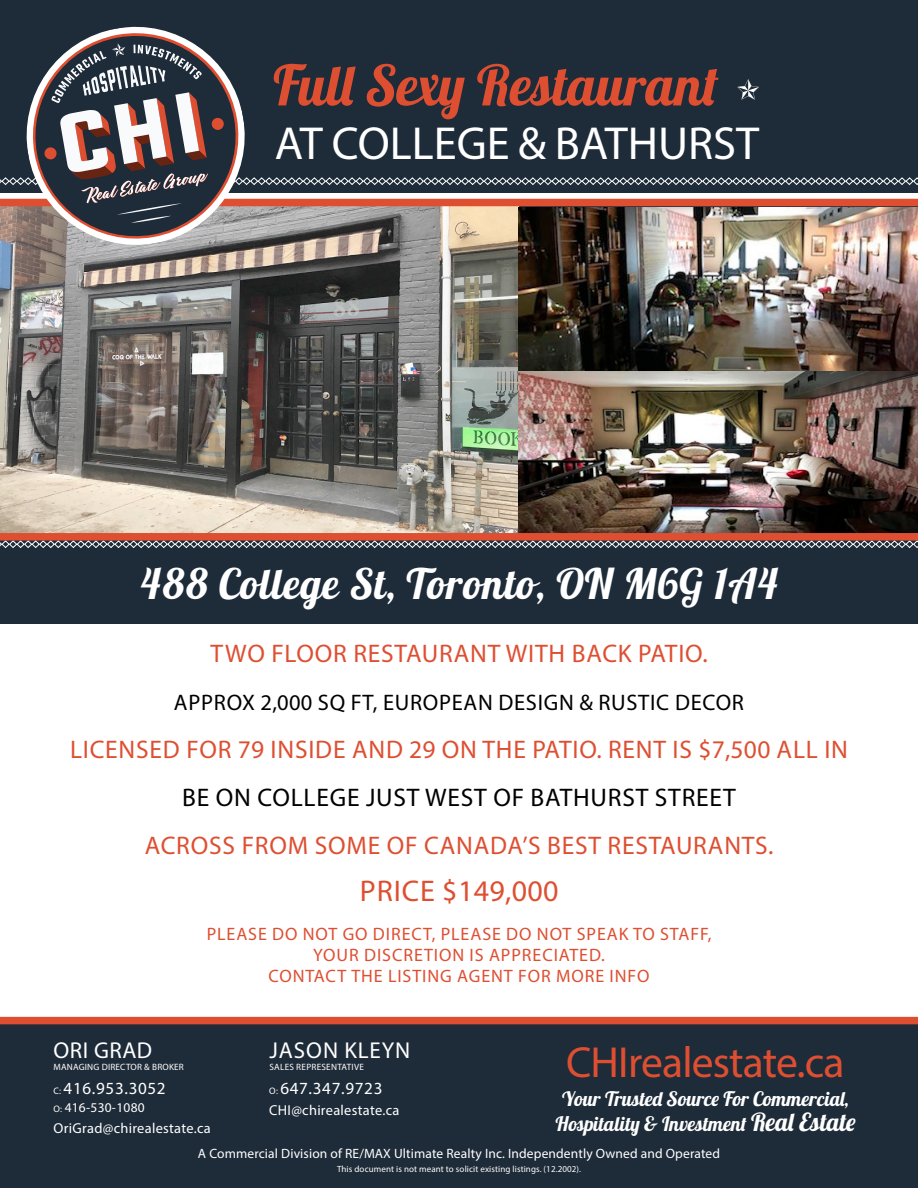
<style>
.page{position:relative;width:918px;height:1188px;background:#fff}
.page>*{position:absolute;margin:0;border:0;box-sizing:border-box;transform-origin:0 0}
.t1{font:55.5px "Lobster 1.4";color:#de4f32}
.t2{font:46.5px "Myriad Pro";color:#fff}
.t3{font:43.65px "Myriad Pro";letter-spacing:-.02em;color:#de4f32}
.t4{font:42px "Lobster 1.4";letter-spacing:.02em;color:#fff}
.t5{font:30px "Myriad Pro";letter-spacing:.02em;color:#de4f32}
.t6{font:25.5px "Myriad Pro";letter-spacing:.03em;color:#de4f32}
.t7{font:25.5px "Myriad Pro";letter-spacing:.03em;color:#000}
.t8{font:23.1px "Myriad Pro";letter-spacing:.04em;color:#fff}
.t9{font:22.5px "Myriad Pro";letter-spacing:.03em;color:#000}
.t10{font:19.95px/24.9px "Lobster 1.4";color:#fff;text-align:center}
.t11{font:18px/21px "Myriad Pro";letter-spacing:.05em;color:#de4f32;text-align:center}
.t12{font:17.1px "Myriad Pro";letter-spacing:.04em;color:#fff}
.t13{font:14.4px "Myriad Pro";letter-spacing:.02em;color:#fff}
.t14{font:13.5px "Myriad Pro";letter-spacing:.01em;color:#fff}
.t15{font:13.35px "Myriad Pro";letter-spacing:.02em;color:#fff}
.t16{font:9.15px "Myriad Pro";letter-spacing:.02em;color:#fff}
.t17{font:9px "Myriad Pro";letter-spacing:.01em;color:#fff}
.s1{font-size:9.45px}
.s2{font-size:24.9px}
</style>
<div class="page">
<div style="left:0;top:202px;width:918px;height:422px;background:#1e2b39"></div>
<img style="left:0;top:223px;width:518px;height:310px">
<div style="left:0;top:0;width:918px;height:192px;background:#1e2b39"></div>
<svg style="left:0;top:541px;width:918px;height:7px"></svg>
<svg style="left:18px;top:26px;width:235px;height:228px"></svg>
<div style="left:0;top:1021px;width:918px;height:167px;background:#1e2b39"></div>
<div style="left:0;top:1017px;width:918px;height:7px;background:#de4f32"></div>
<svg style="left:0;top:43px;width:918px;height:180px"></svg>
<img style="left:518px;top:208px;width:400px;height:325px">
<div style="left:0;top:533px;width:918px;height:8px;background:#de4f32"></div>
<p class="t1" style="left:273px;top:50px;width:447px">Full Sexy Restaurant</p>
<p class="t2" style="left:275px;top:115px;width:486px">AT COLLEGE &amp; BATHURST</p>
<p class="t4" style="left:141px;top:557px;width:638px">488 College St, Toronto, ON M6G 1A4</p>
<p class="t6" style="left:211px;top:638px;width:499px">TWO FLOOR RESTAURANT WITH BACK PATIO.</p>
<p class="t9" style="left:174px;top:689px;width:572px">APPROX 2,000 SQ FT, EUROPEAN DESIGN &amp; RUSTIC DECOR</p>
<p class="t6" style="left:70px;top:734px;width:780px">LICENSED FOR 79 INSIDE AND 29 ON THE PATIO. RENT IS $7,500 ALL IN</p>
<p class="t7" style="left:182px;top:782px;width:555px">BE ON COLLEGE JUST WEST OF BATHURST STREET</p>
<p class="t6" style="left:145px;top:830px;width:630px">ACROSS FROM SOME OF CANADA’S BEST RESTAURANTS.</p>
<p class="t5" style="left:360px;top:872px;width:200px">PRICE $149,000</p>
<p class="t11" style="left:207px;top:923px;width:506px">PLEASE DO NOT GO DIRECT, PLEASE DO NOT SPEAK TO STAFF,<br>YOUR DISCRETION IS APPRECIATED.<br>CONTACT THE LISTING AGENT FOR MORE INFO</p>
<p class="t8" style="left:54px;top:1036px;width:100px">ORI GRAD</p>
<p class="t16" style="left:54px;top:1061px;width:132px">MANAGING DIRECTOR &amp; BROKER</p>
<p class="t12" style="left:54px;top:1077px;width:114px"><span class="s1">C:</span> 416.953.3052</p>
<p class="t15" style="left:54px;top:1099px;width:93px"><span class="s1">O:</span> 416-530-1080</p>
<p class="t13" style="left:54px;top:1119px;width:159px">OriGrad@chirealestate.ca</p>
<p class="t8" style="left:270px;top:1036px;width:142px">JASON KLEYN</p>
<p class="t16" style="left:269px;top:1061px;width:96px">SALES REPRESENTATIVE</p>
<p class="t12" style="left:269px;top:1077px;width:115px"><span class="s1">O:</span> 647.347.9723</p>
<p class="t13" style="left:269px;top:1101px;width:132px">CHI@chirealestate.ca</p>
<p class="t3" style="left:566px;top:1035px;width:280px">CHIrealestate.ca</p>
<p class="t10" style="left:555px;top:1086px;width:302px">Your Trusted Source For Commercial,<br>Hospitality &amp; Investment <span class="s2">Real Estate</span></p>
<p class="t14" style="left:198px;top:1146px;width:524px">A Commercial Division of RE/MAX Ultimate Realty Inc. Independently Owned and Operated</p>
<p class="t17" style="left:337px;top:1163px;width:245px">This document is not meant to solicit existing listings. (12.2002).</p>
</div>
